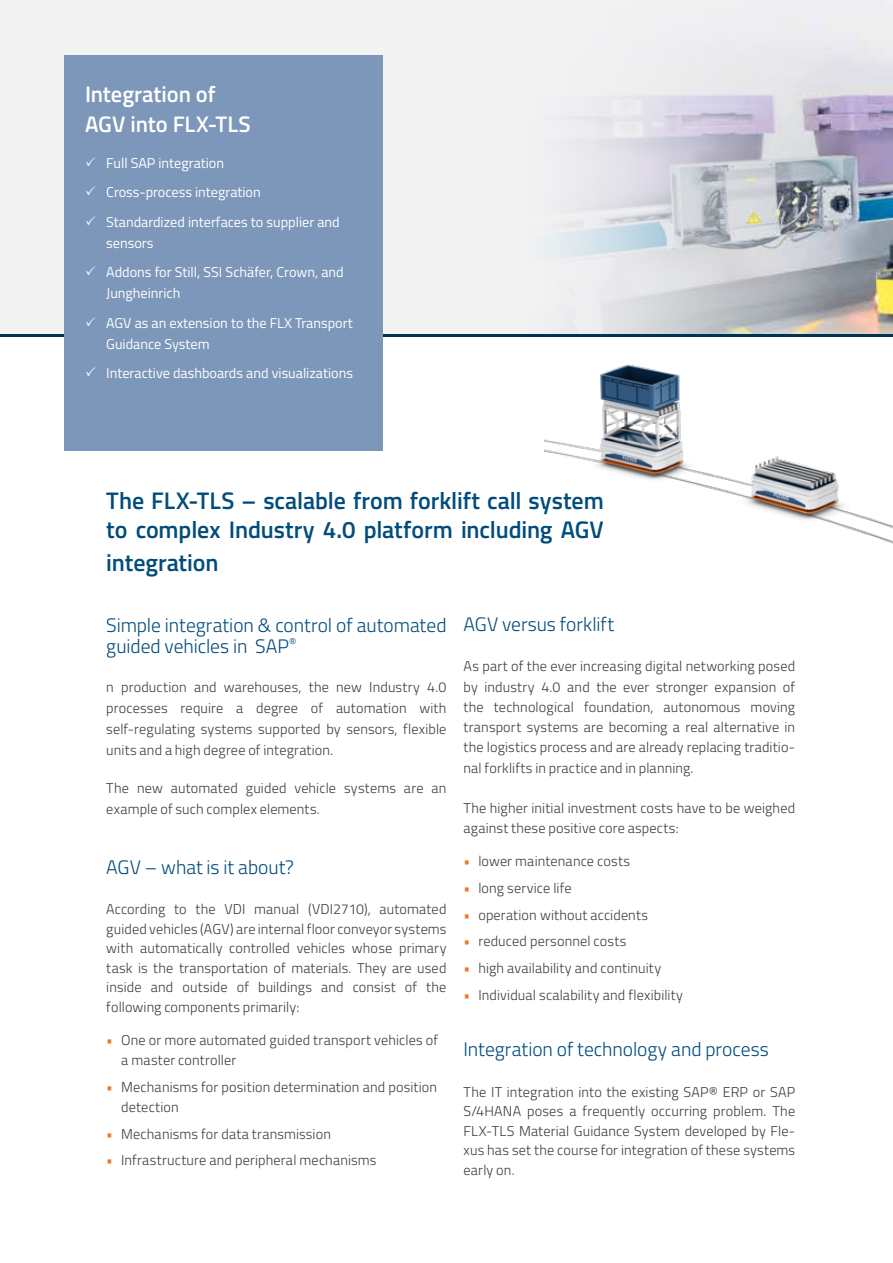
<style>
.page{position:relative;width:893px;height:1263px;background:#fff}
.page>*{position:absolute;margin:0;border:0;box-sizing:border-box;transform-origin:0 0}
.t1{font:600 24px/28.5px "Titillium Web";letter-spacing:-.005em;color:#004c7d}
.t2{font:600 22.5px/30px "Titillium Web";letter-spacing:-.005em;color:#fff}
.t3{font:300 19.5px/21px "Titillium Web";letter-spacing:-.005em;color:#004c7d}
.t4{font:300 14.25px/19.5px "Titillium Web";letter-spacing:.01em;color:#3c3c3b;text-align:justify}
.t5{font:14.25px/21px "Titillium Web";color:#fff}
.s1{color:#ee7726}
</style>
<div class="page">
<svg style="left:0;top:0;width:893px;height:335px;fill:#f0f0f2"></svg>
<hr style="left:0;top:335px;width:893px;height:2px;background:#003552">
<div style="left:64px;top:55px;width:319px;height:396px;background:#7c97ba"></div>
<img style="left:545px;top:364px;width:348px;height:180px">
<h2 class="t2" style="left:85px;top:78px;width:167px">Integration of<br>AGV into FLX-TLS</h2>
<p class="t5" style="left:85px;top:152px;width:141px">✓ Full SAP integration</p>
<p class="t5" style="left:85px;top:181px;width:177px">✓ Cross-process integration</p>
<p class="t5" style="left:106px;top:211px;width:235px;text-indent:-21px">✓ Standardized interfaces to supplier and sensors</p>
<p class="t5" style="left:106px;top:261px;width:239px;text-indent:-21px">✓ Addons for Still, SSI Schäfer, Crown, and<br>Jungheinrich</p>
<p class="t5" style="left:106px;top:312px;width:248px;text-indent:-21px">✓ AGV as an extension to the FLX Transport<br>Guidance System</p>
<p class="t5" style="left:85px;top:362px;width:269px">✓ Interactive dashboards and visualizations</p>
<h1 class="t1" style="left:106px;top:485px;width:499px">The FLX-TLS – scalable from forklift call system to complex Industry 4.0 platform including AGV</h1>
<h1 class="t1" style="left:106px;top:547px;width:114px">integration</h1>
<h3 class="t3" style="left:106px;top:613px;width:342px">Simple integration &amp; control of automated guided vehicles in SAP<sup>®</sup></h3>
<p class="t4" style="left:106px;top:675px;width:342px;line-height:21px">n production and warehouses, the new Industry 4.0 processes require a degree of automation with self-regulating systems supported by sensors, flexible units and a high degree of integration.</p>
<p class="t4" style="left:106px;top:777px;width:342px;line-height:21px">The new automated guided vehicle systems are an example of such complex elements.</p>
<h3 class="t3" style="left:106px;top:856px;width:189px">AGV – what is it about?</h3>
<p class="t4" style="left:106px;top:899px;width:342px">According to the VDI manual (VDI2710), automated guided vehicles (AGV) are internal floor conveyor systems with automatically controlled vehicles whose primary task is the transportation of materials. They are used inside and outside of buildings and consist of the following components primarily:</p>
<p class="t4" style="left:121px;top:1029px;width:318px;line-height:20.2px;text-indent:-15px"><span class="s1">•</span> One or more automated guided transport vehicles of a master controller</p>
<p class="t4" style="left:121px;top:1076px;width:318px;line-height:20.2px;text-indent:-15px"><span class="s1">•</span> Mechanisms for position determination and position detection</p>
<p class="t4" style="left:106px;top:1123px;width:226px"><span class="s1">•</span> Mechanisms for data transmission</p>
<p class="t4" style="left:106px;top:1150px;width:272px"><span class="s1">•</span> Infrastructure and peripheral mechanisms</p>
<h3 class="t3" style="left:463px;top:613px;width:152px">AGV versus forklift</h3>
<p class="t4" style="left:463px;top:655px;width:333px;line-height:20.2px">As part of the ever increasing digital networking posed by industry 4.0 and the ever stronger expansion of the technological foundation, autonomous moving transport systems are becoming a real alternative in the logistics process and are already replacing traditio&shy;nal forklifts in practice and in planning.</p>
<p class="t4" style="left:463px;top:797px;width:333px;line-height:20.2px">The higher initial investment costs have to be weighed against these positive core aspects:</p>
<p class="t4" style="left:463px;top:851px;width:168px"><span class="s1">•</span> lower maintenance costs</p>
<p class="t4" style="left:463px;top:877px;width:110px"><span class="s1">•</span> long service life</p>
<p class="t4" style="left:463px;top:904px;width:186px"><span class="s1">•</span> operation without accidents</p>
<p class="t4" style="left:463px;top:931px;width:164px"><span class="s1">•</span> reduced personnel costs</p>
<p class="t4" style="left:463px;top:957px;width:199px"><span class="s1">•</span> high availability and continuity</p>
<p class="t4" style="left:463px;top:984px;width:221px"><span class="s1">•</span> Individual scalability and flexibility</p>
<h3 class="t3" style="left:463px;top:1038px;width:307px">Integration of technology and process</h3>
<p class="t4" style="left:463px;top:1081px;width:333px">The IT integration into the existing SAP® ERP or SAP S/4HANA poses a frequently occurring problem. The FLX-TLS Material Guidance System developed by Fle&shy;xus has set the course for integration of these systems early on.</p>
</div>
